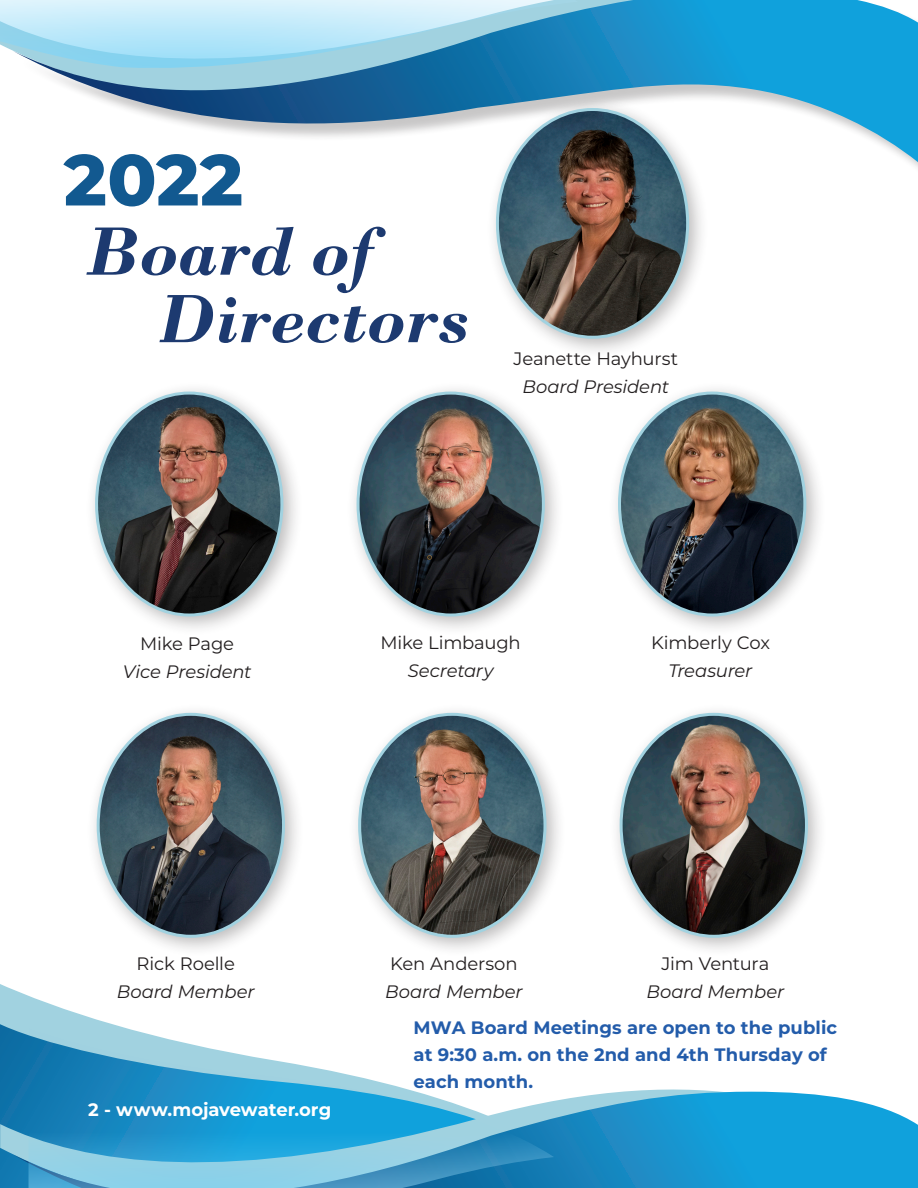
<style>
.page{position:relative;width:918px;height:1188px;background:#fff}
.page>*{position:absolute;margin:0;border:0;box-sizing:border-box;transform-origin:0 0}
.CCR_body_text{font:italic 700 72px/67.5px "Bodoni";letter-spacing:-.01em;color:#1d3a70}
.CCR_body_text-2{font:800 72px "Montserrat Alternates";color:#125990}
.CCR_body_text-3{font:18px "Montserrat";letter-spacing:-.01em;color:#231f20}
.CCR_body_text-4{font:italic 18px "Montserrat";letter-spacing:-.01em;color:#231f20}
.CCR_body_text-5{font:700 18px/27px "Montserrat";letter-spacing:.005em;color:#235caa}
.CCR_body_text-6{font:700 18px "Montserrat";letter-spacing:-.005em;color:#fff}
</style>
<div class="page">
<svg style="left:49px;top:0;width:869px;height:162px"></svg>
<svg style="left:0;top:0;width:578px;height:69px;background:#9ed2e8"></svg>
<svg style="left:0;top:984px;width:125px;height:71px"></svg>
<svg style="left:0;top:1055px;width:771px;height:133px"></svg>
<svg style="left:13px;top:1092px;width:905px;height:96px;background:#259fd4"></svg>
<svg style="left:29px;top:1028px;width:525px;height:160px"></svg>
<div style="left:485px;top:98px;width:224px;height:260px;background:#231f20;opacity:.3"></div>
<img style="left:497px;top:110px;width:191px;height:227px">
<div style="left:609px;top:703px;width:219px;height:255px;background:#231f20;opacity:.3"></div>
<img style="left:621px;top:714px;width:185px;height:222px">
<div style="left:348px;top:703px;width:218px;height:255px;background:#231f20;opacity:.3"></div>
<img style="left:360px;top:714px;width:185px;height:222px">
<div style="left:86px;top:703px;width:219px;height:255px;background:#231f20;opacity:.3"></div>
<img style="left:98px;top:714px;width:186px;height:222px">
<div style="left:85px;top:382px;width:218px;height:254px;background:#231f20;opacity:.3"></div>
<img style="left:97px;top:393px;width:185px;height:222px">
<div style="left:608px;top:382px;width:218px;height:254px;background:#231f20;opacity:.3"></div>
<img style="left:620px;top:393px;width:185px;height:222px">
<div style="left:346px;top:382px;width:219px;height:254px;background:#231f20;opacity:.3"></div>
<img style="left:358px;top:393px;width:185px;height:222px">
<p class="CCR_body_text-2" style="left:64px;top:127px;width:181px">2022</p>
<p class="CCR_body_text" style="left:156px;top:218px;width:314px;text-indent:-72px">Board of<br>Directors</p>
<p class="CCR_body_text-3" style="left:514px;top:347px;width:166px">Jeanette Hayhurst</p>
<p class="CCR_body_text-4" style="left:523px;top:375px;width:148px">Board President</p>
<p class="CCR_body_text-3" style="left:140px;top:631px;width:95px">Mike Page</p>
<p class="CCR_body_text-4" style="left:123px;top:659px;width:130px">Vice President</p>
<p class="CCR_body_text-3" style="left:381px;top:630px;width:142px">Mike Limbaugh</p>
<p class="CCR_body_text-4" style="left:408px;top:658px;width:87px">Secretary</p>
<p class="CCR_body_text-3" style="left:651px;top:630px;width:120px">Kimberly Cox</p>
<p class="CCR_body_text-4" style="left:669px;top:658px;width:85px">Treasurer</p>
<p class="CCR_body_text-3" style="left:137px;top:952px;width:100px">Rick Roelle</p>
<p class="CCR_body_text-4" style="left:117px;top:980px;width:139px">Board Member</p>
<p class="CCR_body_text-6" style="left:88px;top:1097px;width:245px">2 - www.mojavewater.org</p>
<p class="CCR_body_text-3" style="left:390px;top:952px;width:129px">Ken Anderson</p>
<p class="CCR_body_text-4" style="left:385px;top:980px;width:139px">Board Member</p>
<p class="CCR_body_text-3" style="left:662px;top:952px;width:109px">Jim Ventura</p>
<p class="CCR_body_text-4" style="left:647px;top:980px;width:139px">Board Member</p>
<p class="CCR_body_text-5" style="left:414px;top:1014px;width:425px">MWA Board Meetings are open to the public at 9:30 a.m. on the 2nd and 4th Thursday of each month.</p>
</div>
